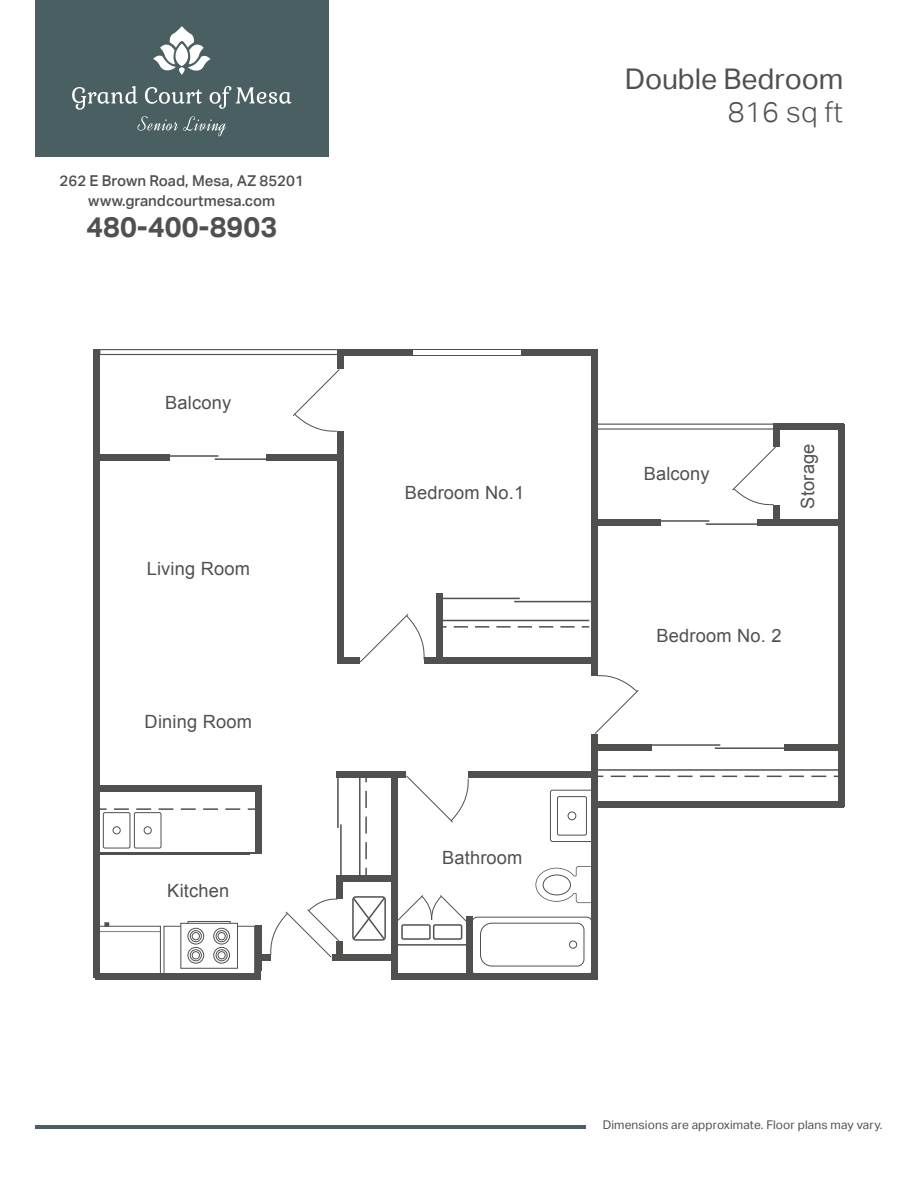
<style>
.page{position:relative;width:918px;height:1188px;background:#fff}
.page>*{position:absolute;margin:0;border:0;box-sizing:border-box;transform-origin:0 0}
.t1{font:28.5px "Aktiv Grotesk Deva";letter-spacing:-.005em;color:#50504f}
.t2{font:700 28.5px "Aktiv Grotesk Deva";color:#50504f}
.t3{font:300 28.5px "Aktiv Grotesk Deva";letter-spacing:.01em;color:#50504f}
.t4{font:18.3px "Arial";letter-spacing:.01em;color:#50504f}
.t5{font:500 15px/19.5px "Aktiv Grotesk Deva";color:#50504f;text-align:center}
.t6{font:12px "Aktiv Grotesk Deva";letter-spacing:.01em;color:#50504f}
</style>
<div class="page">
<div style="left:596px;top:744px;width:248px;height:6px;background:#50504f"></div>
<div style="left:652px;top:735px;width:131px;height:21px;background:#fff"></div>
<svg style="left:398px;top:895px;width:70px;height:27px"></svg>
<hr style="left:337px;top:777px;width:2px;height:51px;background:#50504f">
<hr style="left:340px;top:824px;width:2px;height:52px;background:#50504f">
<div style="left:550px;top:790px;width:44px;height:52px;border:1px solid #50504f;border-radius:2px"></div>
<div style="left:557px;top:796px;width:30px;height:39px;border:1px solid #50504f;border-radius:2px"></div>
<div style="left:568px;top:812px;width:8px;height:8px;border:1px solid #50504f;border-radius:50%"></div>
<svg style="left:535px;top:866px;width:56px;height:37px"></svg>
<div style="left:543px;top:875px;width:28px;height:20px;border:1px solid #50504f;border-radius:50%"></div>
<div style="left:344px;top:657px;width:250px;height:6px;background:#50504f"></div>
<div style="left:95px;top:454px;width:249px;height:7px;background:#50504f"></div>
<div style="left:591px;top:349px;width:7px;height:630px;background:#50504f"></div>
<div style="left:838px;top:424px;width:6px;height:382px;background:#50504f"></div>
<div style="left:773px;top:424px;width:6px;height:99px;background:#50504f"></div>
<div style="left:596px;top:801px;width:248px;height:7px;background:#50504f"></div>
<div style="left:94px;top:349px;width:6px;height:628px;background:#50504f"></div>
<div style="left:338px;top:350px;width:6px;height:313px;background:#50504f"></div>
<div style="left:437px;top:593px;width:6px;height:70px;background:#50504f"></div>
<div style="left:255px;top:788px;width:6px;height:188px;background:#50504f"></div>
<div style="left:391px;top:771px;width:7px;height:204px;background:#50504f"></div>
<div style="left:466px;top:917px;width:7px;height:59px;background:#50504f"></div>
<div style="left:336px;top:771px;width:258px;height:6px;background:#50504f"></div>
<div style="left:336px;top:878px;width:6px;height:80px;background:#50504f"></div>
<div style="left:257px;top:954px;width:139px;height:6px;background:#50504f"></div>
<div style="left:336px;top:875px;width:58px;height:6px;background:#50504f"></div>
<div style="left:96px;top:973px;width:502px;height:7px;background:#50504f"></div>
<div style="left:97px;top:785px;width:164px;height:7px;background:#50504f"></div>
<hr style="left:97px;top:852px;width:164px;height:2px;background:#50504f">
<svg style="left:360px;top:614px;width:65px;height:49px"></svg>
<hr style="left:443px;top:598px;width:77px;height:1px;background:#50504f">
<hr style="left:514px;top:601px;width:77px;height:1px;background:#50504f">
<div style="left:170px;top:449px;width:95px;height:14px;background:#fff"></div>
<hr style="left:167px;top:455px;width:51px;height:2px;background:#50504f">
<hr style="left:215px;top:458px;width:51px;height:2px;background:#50504f">
<div style="left:594px;top:519px;width:249px;height:7px;background:#50504f"></div>
<div style="left:773px;top:424px;width:70px;height:6px;background:#50504f"></div>
<div style="left:661px;top:514px;width:95px;height:14px;background:#fff"></div>
<hr style="left:658px;top:520px;width:51px;height:2px;background:#50504f">
<hr style="left:706px;top:523px;width:51px;height:2px;background:#50504f">
<svg style="left:100px;top:922px;width:60px;height:10px"></svg>
<div style="left:98px;top:926px;width:63px;height:50px;border:1px solid #50504f"></div>
<svg style="left:188px;top:921px;width:43px;height:2px"></svg>
<div style="left:164px;top:926px;width:91px;height:51px;border:1px solid #50504f"></div>
<svg style="left:180px;top:923px;width:58px;height:46px"></svg>
<div style="left:218px;top:951px;width:8px;height:8px;border:1px solid #50504f;border-radius:50%"></div>
<div style="left:216px;top:949px;width:12px;height:12px;border:1px solid #50504f;border-radius:50%"></div>
<div style="left:213px;top:947px;width:17px;height:17px;border:1px solid #50504f;border-radius:50%"></div>
<div style="left:218px;top:932px;width:8px;height:8px;border:1px solid #50504f;border-radius:50%"></div>
<div style="left:216px;top:930px;width:12px;height:12px;border:1px solid #50504f;border-radius:50%"></div>
<div style="left:213px;top:928px;width:17px;height:16px;border:1px solid #50504f;border-radius:50%"></div>
<div style="left:192px;top:951px;width:8px;height:8px;border:1px solid #50504f;border-radius:50%"></div>
<div style="left:190px;top:949px;width:12px;height:12px;border:1px solid #50504f;border-radius:50%"></div>
<div style="left:188px;top:947px;width:16px;height:17px;border:1px solid #50504f;border-radius:50%"></div>
<div style="left:192px;top:932px;width:8px;height:8px;border:1px solid #50504f;border-radius:50%"></div>
<div style="left:190px;top:930px;width:12px;height:12px;border:1px solid #50504f;border-radius:50%"></div>
<div style="left:188px;top:928px;width:16px;height:16px;border:1px solid #50504f;border-radius:50%"></div>
<div style="left:103px;top:812px;width:27px;height:36px;border:1px solid #50504f;border-radius:2px"></div>
<div style="left:113px;top:826px;width:8px;height:8px;border:1px solid #50504f;border-radius:50%"></div>
<div style="left:134px;top:812px;width:27px;height:36px;border:1px solid #50504f;border-radius:2px"></div>
<div style="left:144px;top:826px;width:8px;height:8px;border:1px solid #50504f;border-radius:50%"></div>
<div style="left:250px;top:854px;width:20px;height:71px;background:#fff"></div>
<div style="left:261px;top:971px;width:130px;height:20px;background:#fff"></div>
<div style="left:271px;top:952px;width:60px;height:11px;background:#fff"></div>
<div style="left:407px;top:770px;width:61px;height:11px;background:#fff"></div>
<svg style="left:405px;top:775px;width:64px;height:48px"></svg>
<div style="left:334px;top:370px;width:11px;height:61px;background:#fff"></div>
<svg style="left:293px;top:368px;width:47px;height:64px"></svg>
<div style="left:589px;top:676px;width:11px;height:58px;background:#fff"></div>
<svg style="left:594px;top:675px;width:45px;height:59px"></svg>
<div style="left:771px;top:447px;width:11px;height:57px;background:#fff"></div>
<svg style="left:732px;top:447px;width:45px;height:59px"></svg>
<div style="left:335px;top:899px;width:8px;height:42px;background:#fff"></div>
<svg style="left:270px;top:898px;width:70px;height:60px"></svg>
<div style="left:401px;top:924px;width:30px;height:16px;border:2px solid #50504f;border-radius:2px"></div>
<div style="left:433px;top:924px;width:29px;height:16px;border:2px solid #50504f;border-radius:2px"></div>
<svg style="left:352px;top:896px;width:34px;height:45px"></svg>
<div style="left:472px;top:917px;width:120px;height:59px;border:1px solid #50504f;border-radius:5px"></div>
<svg style="left:480px;top:922px;width:105px;height:45px"></svg>
<div style="left:569px;top:941px;width:8px;height:8px;border:1px solid #50504f;border-radius:50%"></div>
<svg style="left:100px;top:808px;width:7px;height:2px"></svg>
<svg style="left:114px;top:808px;width:141px;height:2px"></svg>
<svg style="left:365px;top:868px;width:2px;height:7px"></svg>
<svg style="left:365px;top:777px;width:2px;height:82px"></svg>
<hr style="left:359px;top:775px;width:2px;height:100px;background:#50504f">
<hr style="left:395px;top:944px;width:74px;height:2px;background:#50504f">
<svg style="left:454px;top:626px;width:135px;height:2px"></svg>
<hr style="left:439px;top:620px;width:150px;height:1px;background:#50504f">
<hr style="left:643px;top:744px;width:77px;height:2px;background:#50504f">
<hr style="left:715px;top:747px;width:77px;height:2px;background:#50504f">
<svg style="left:611px;top:776px;width:227px;height:1px"></svg>
<hr style="left:596px;top:769px;width:245px;height:2px;background:#50504f">
<div style="left:338px;top:349px;width:258px;height:7px;background:#50504f"></div>
<svg style="left:100px;top:349px;width:238px;height:6px"></svg>
<hr style="left:413px;top:350px;width:108px;height:4px;background:#fff">
<svg style="left:598px;top:424px;width:175px;height:6px"></svg>
<hr style="left:35px;top:1126px;width:551px;height:3px;background:#4a5f61">
<div style="left:35px;top:0;width:294px;height:156px;background:#4a5f61"></div>
<svg style="left:153px;top:26px;width:57px;height:49px"></svg>
<svg style="left:210px;top:86px;width:81px;height:23px"></svg>
<svg style="left:72px;top:86px;width:66px;height:24px"></svg>
<svg style="left:145px;top:87px;width:57px;height:17px"></svg>
<svg style="left:137px;top:116px;width:89px;height:20px"></svg>
<p class="t5" style="left:60px;top:172px;width:246px">262 E Brown Road, Mesa, AZ 85201 www.grandcourtmesa.com</p>
<h1 class="t2" style="left:86px;top:207px;width:192px">480-400-8903</h1>
<p class="t4" style="left:165px;top:391px;width:68px">Balcony</p>
<p class="t4" style="left:147px;top:557px;width:105px">Living Room</p>
<p class="t4" style="left:145px;top:710px;width:109px">Dining Room</p>
<p class="t4" style="left:167px;top:879px;width:63px">Kitchen</p>
<h1 class="t1" style="left:625px;top:59px;width:220px">Double Bedroom</h1>
<h1 class="t3" style="left:728px;top:93px;width:117px">816 sq ft</h1>
<p class="t4" style="left:405px;top:480px;width:121px">Bedroom No.1</p>
<p class="t4" style="left:442px;top:845px;width:82px">Bathroom</p>
<p class="t4" style="left:644px;top:462px;width:68px">Balcony</p>
<p class="t4" style="left:796px;top:509px;width:67px;rotate:-90deg">Storage</p>
<p class="t4" style="left:657px;top:624px;width:126px">Bedroom No. 2</p>
<p class="t6" style="left:603px;top:1117px;width:281px">Dimensions are approximate. Floor plans may vary.</p>
</div>
